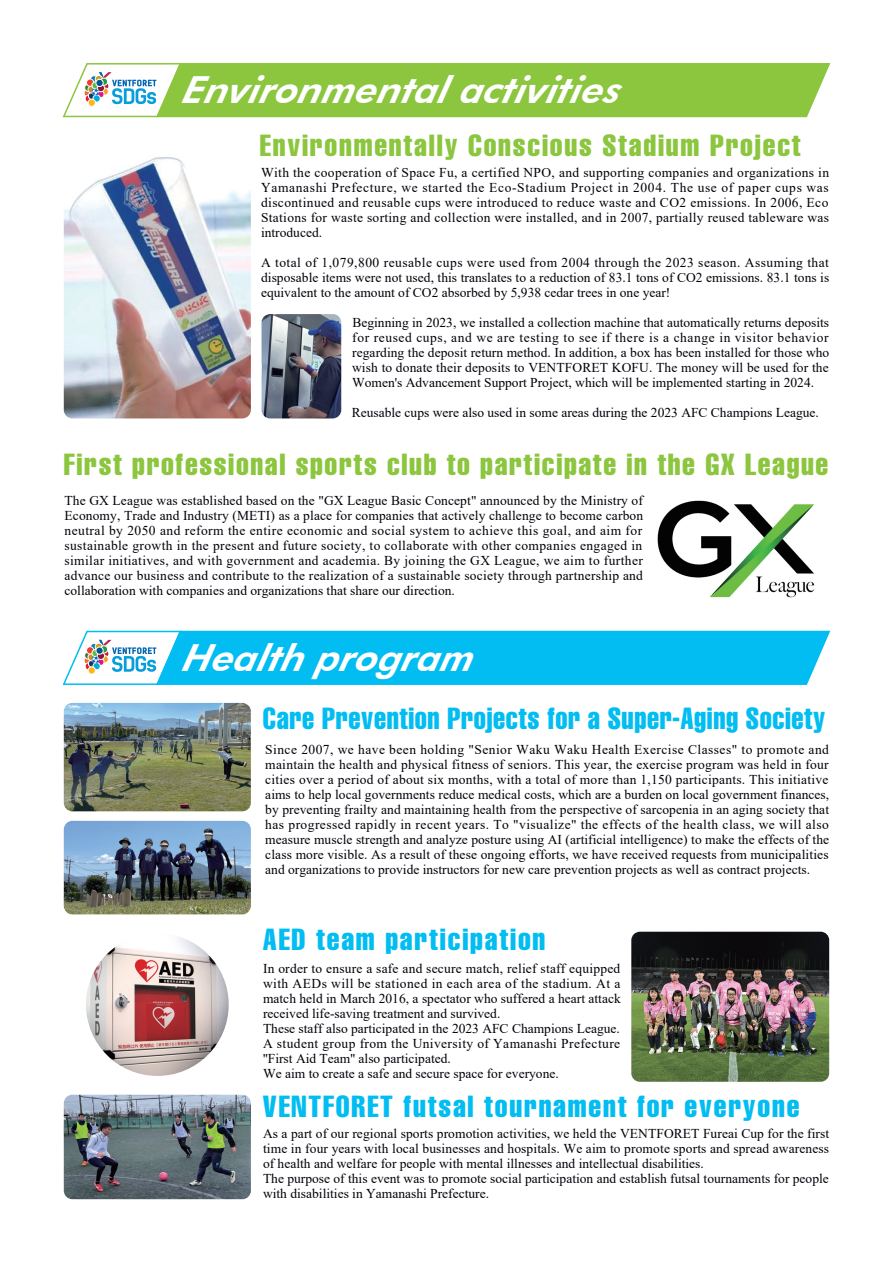
<style>
.page{position:relative;width:893px;height:1263px;background:#fff}
.page>*{position:absolute;margin:0;border:0;box-sizing:border-box;transform-origin:0 0}
.t1{font:italic 800 37.35px "Futura BT";color:#fff;scale:1.05 1}
.t2{font:extra-condensed 30px "Helvetica";letter-spacing:.055em;color:#8bc63e}
.t3{font:extra-condensed 30px "Helvetica";letter-spacing:.06em;color:#01bdf2}
.t4{font:extra-condensed 30px "Helvetica";letter-spacing:.02em;color:#01bdf2;scale:.95 1}
.t5{font:13.5px/15px "Times New Roman";color:#010209;text-align:justify}
</style>
<div class="page">
<img style="left:657px;top:500px;width:158px;height:98px">
<img style="left:64px;top:821px;width:187px;height:93px">
<img style="left:64px;top:703px;width:187px;height:108px">
<img style="left:86px;top:933px;width:143px;height:143px;border-radius:71px">
<svg style="left:62px;top:63px;width:769px;height:55px;background:#98cc5a"></svg>
<svg style="left:62px;top:630px;width:769px;height:55px;background:#24c4f1"></svg>
<img style="left:64px;top:157px;width:187px;height:261px">
<img style="left:262px;top:314px;width:79px;height:104px">
<img style="left:631px;top:932px;width:198px;height:150px">
<img style="left:64px;top:1095px;width:187px;height:104px">
<h1 class="t1" style="left:181px;top:67px;width:432px">Environmental activities</h1>
<h2 class="t2" style="left:260px;top:127px;width:542px">Environmentally Conscious Stadium Project</h2>
<p class="t5" style="left:261px;top:165px;width:570px">With the cooperation of Space Fu a, certified NPO, and supporting companies and organizations in Yamanashi Prefecture, we started the Eco-Stadium Project in 2004. The use of paper cups was discontinued and reusable cups were introduced to reduce waste and CO2 emissions. In 2006, Eco Stations for waste sorting and collection were installed, and in 2007, partially reused tableware was introduced.</p>
<p class="t5" style="left:261px;top:255px;width:570px">A total of 1,079,800 reusable cups were used from 2004 through the 2023 season. Assuming that disposable items were not used, this translates to a reduction of 83.1 tons of CO2 emissions. 83.1 tons is equivalent to the amount of CO2 absorbed by 5,938 cedar trees in one year!</p>
<p class="t5" style="left:352px;top:315px;width:479px">Beginning in 2023, we installed a collection machine that automatically returns deposits for reused cups, and we are testing to see if there is a change in visitor behavior regarding the deposit return method In. addition a, box has been installed for those who wish to donate their deposits to VENTFORET KOFU. The money will be used for the Women s' Advancement Support Project, which will be implemented starting in 2024.</p>
<p class="t5" style="left:352px;top:404px;width:469px">Reusable cups were also used in some areas during the 2023 AFC Champions League.</p>
<h2 class="t2" style="left:64px;top:446px;width:766px">First professional sports club to participate in the GX League</h2>
<p class="t5" style="left:65px;top:492px;width:580px">The GX League was established based on the "GX League Basic Concept" announced by the Ministry of Economy, Trade and Industry (METI) as a place for companies that actively challenge to become carbon neutral by 2050 and reform the entire economic and social system to achieve this goal, and aim for sustainable growth in the present and future society to, collaborate with other companies engaged in similar initiatives, and with government and academia. By joining the GX League, we aim to further advance our business and contribute to the realization of a sustainable society through partnership and collaboration with companies and organizations that share our direction.</p>
<h1 class="t1" style="left:181px;top:635px;width:292px">Health p rog ram</h1>
<h2 class="t4" style="left:263px;top:699px;width:593px">Care Prevention Projects for a Super-Aging Society</h2>
<p class="t5" style="left:265px;top:741px;width:565px">Since 2007, we have been holding "Senior Waku Waku Health Exercise Classes" to promote and maintain the health and physical fitness of seniors. This year, the exercise program was held in four cities over a period of about six months, with a total of more than 1,150 participants. This initiative aims to help local governments reduce medical costs, which are a burden on local government finances, by preventing frailty and maintaining health from the perspective of sarcopenia in an aging society that has progressed rapidly in recent years. To "visualize" the effects of the health class, we will also measure muscle strength and analyze posture using AI (artificial intelligence) to make the effects of the class more visible. As a result of these ongoing efforts, we have received requests from municipalities and organizations to provide instructors for new care prevention projects as well as contract projects.</p>
<h2 class="t3" style="left:263px;top:920px;width:284px">AED team participation</h2>
<p class="t5" style="left:263px;top:960px;width:359px;text-align:left">In order to ensure a safe and secure match, relief staff equipped with AEDs will be stationed in each area of the stadium. At a match held in March 2016, a spectator who suffered a heart attack received life-saving treatment and survived.<br>These staff also participated in the 2023 AFC Champions League.<br>A student group from the University of Yamanashi Prefecture ''First Aid Team'' also participated.<br>We aim to create a safe and secure space for everyone.</p>
<h2 class="t3" style="left:263px;top:1087px;width:538px">VENTFORET futsal tournament for everyone</h2>
<p class="t5" style="left:263px;top:1125px;width:568px;text-align:left">As a part of our regional sports promotion activities, we held the VENTFORET Fureai Cup for the first time in four years with local businesses and hospitals. We aim to promote sports and spread awareness of health and welfare for people with mental illnesses and intellectual disabilities.<br>The purpose of this event was to promote social participation and establish futsal tournaments for people with disabilities in Yamanashi Prefecture.</p>
</div>
